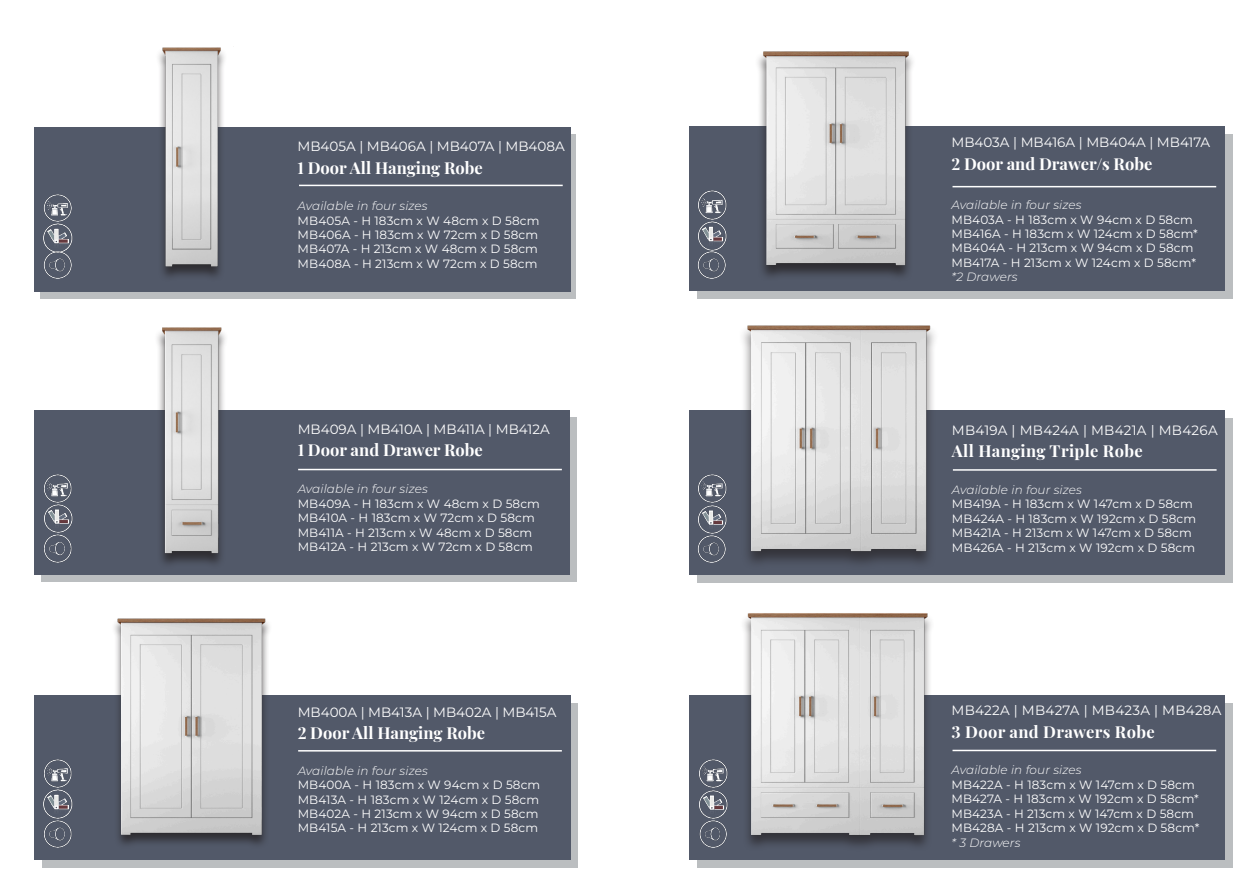
<style>
.page{position:relative;width:1259px;height:893px;background:#fff}
.page>*{position:absolute;margin:0;border:0;box-sizing:border-box;transform-origin:0 0}
.Product_Titles{font:700 16.5px "Playfair Display";color:#fff}
.Product_Titles-2{font:700 16.5px "Playfair Display";letter-spacing:.02em;color:#fff}
.Product_Titles-3{font:13.5px "Montserrat";color:#fff}
.Product_Titles-4{font:13.5px "Montserrat";letter-spacing:.02em;color:#fff}
.Desc__Monsterrat{font:12px/14.4px "Montserrat";letter-spacing:.01em;color:#fff}
.s1{font-weight:300;font-style:italic}
</style>
<div class="page">
<svg style="left:697px;top:703px;width:535px;height:164px;background:#aeb1b5"></svg>
<div style="left:689px;top:695px;width:535px;height:164px;background:#525969"></div>
<svg style="left:697px;top:418px;width:535px;height:164px;background:#aeb1b5"></svg>
<div style="left:689px;top:410px;width:535px;height:164px;background:#525969"></div>
<div style="left:697px;top:135px;width:535px;height:164px;background:#bbbec0"></div>
<div style="left:689px;top:127px;width:535px;height:164px;background:#525969"></div>
<img style="left:714px;top:51px;width:239px;height:226px">
<svg style="left:40px;top:135px;width:536px;height:164px;background:#adb0b4"></svg>
<div style="left:34px;top:127px;width:536px;height:164px;background:#525969"></div>
<svg style="left:41px;top:418px;width:536px;height:164px;background:#b0b4b7"></svg>
<div style="left:34px;top:410px;width:536px;height:164px;background:#525969"></div>
<svg style="left:42px;top:703px;width:535px;height:164px;background:#adb1b4"></svg>
<div style="left:34px;top:695px;width:536px;height:164px;background:#525969"></div>
<div style="left:111px;top:618px;width:161px;height:231px;background:#231f20;opacity:.75"></div>
<img style="left:111px;top:618px;width:161px;height:221px">
<div style="left:154px;top:328px;width:75px;height:241px;background:#231f20;opacity:.75"></div>
<img style="left:154px;top:327px;width:75px;height:233px">
<div style="left:155px;top:48px;width:82px;height:234px;background:#231f20;opacity:.75"></div>
<img style="left:155px;top:47px;width:78px;height:227px">
<img style="left:43px;top:194px;width:30px;height:57px">
<hr style="left:299px;top:185px;width:264px;height:1px;background:#fff">
<div style="left:737px;top:324px;width:202px;height:246px;background:#4f5665"></div>
<img style="left:737px;top:324px;width:216px;height:237px">
<div style="left:739px;top:614px;width:196px;height:237px;background:#231f20;opacity:.65"></div>
<img style="left:739px;top:613px;width:219px;height:226px">
<hr style="left:298px;top:469px;width:264px;height:1px;background:#fff">
<img style="left:44px;top:251px;width:28px;height:28px">
<img style="left:44px;top:474px;width:29px;height:88px">
<img style="left:43px;top:759px;width:30px;height:89px">
<hr style="left:298px;top:750px;width:264px;height:2px;background:#fff">
<hr style="left:952px;top:186px;width:264px;height:1px;background:#fff">
<img style="left:698px;top:190px;width:32px;height:60px">
<img style="left:698px;top:251px;width:30px;height:28px">
<hr style="left:953px;top:469px;width:263px;height:2px;background:#fff">
<img style="left:698px;top:474px;width:29px;height:60px">
<img style="left:698px;top:535px;width:28px;height:27px">
<hr style="left:952px;top:750px;width:264px;height:1px;background:#fff">
<img style="left:699px;top:759px;width:29px;height:60px">
<img style="left:699px;top:820px;width:28px;height:27px">
<p class="Product_Titles-3" style="left:297px;top:137px;width:269px">MB405A | MB406A | MB407A | MB408A</p>
<p class="Product_Titles" style="left:297px;top:154px;width:187px">1 Door All Hanging Robe</p>
<p class="Desc__Monsterrat" style="left:298px;top:198px;width:243px"><span class="s1">Available in four sizes<br></span>MB405A - H 183cm x W 48cm x D 58cm<br>MB406A - H 183cm x W 72cm x D 58cm<br>MB407A - H 213cm x W 48cm x D 58cm<br>MB408A - H 213cm x W 72cm x D 58cm</p>
<p class="Product_Titles-3" style="left:298px;top:420px;width:253px">MB409A | MB410A | MB411A | MB412A</p>
<p class="Product_Titles" style="left:298px;top:437px;width:187px">1 Door and Drawer Robe</p>
<p class="Desc__Monsterrat" style="left:298px;top:481px;width:244px"><span class="s1">Available in four sizes<br></span>MB409A - H 183cm x W 48cm x D 58cm<br>MB410A - H 183cm x W 72cm x D 58cm<br>MB411A - H 213cm x W 48cm x D 58cm<br>MB412A - H 213cm x W 72cm x D 58cm</p>
<p class="Product_Titles-3" style="left:298px;top:703px;width:260px">MB400A | MB413A | MB402A | MB415A</p>
<p class="Product_Titles" style="left:298px;top:720px;width:189px">2 Door All Hanging Robe</p>
<p class="Desc__Monsterrat" style="left:298px;top:763px;width:244px"><span class="s1">Available in four sizes<br></span>MB400A - H 183cm x W 94cm x D 58cm<br>MB413A - H 183cm x W 124cm x D 58cm<br>MB402A - H 213cm x W 94cm x D 58cm<br>MB415A - H 213cm x W 124cm x D 58cm</p>
<p class="Product_Titles-3" style="left:951px;top:133px;width:260px">MB403A | MB416A | MB404A | MB417A</p>
<p class="Product_Titles" style="left:951px;top:150px;width:202px">2 Door and Drawer/s Robe</p>
<p class="Desc__Monsterrat" style="left:951px;top:197px;width:248px"><span class="s1">Available in four sizes<br></span>MB403A - H 183cm x W 94cm x D 58cm<br>MB416A - H 183cm x W 124cm x D 58cm*<br>MB404A - H 213cm x W 94cm x D 58cm<br>MB417A - H 213cm x W 124cm x D 58cm* <span class="s1">*2 Drawers</span></p>
<p class="Product_Titles-4" style="left:952px;top:421px;width:267px">MB419A | MB424A | MB421A | MB426A</p>
<p class="Product_Titles-2" style="left:952px;top:438px;width:192px">All Hanging Triple Robe</p>
<p class="Desc__Monsterrat" style="left:952px;top:482px;width:246px"><span class="s1">Available in four sizes<br></span>MB419A - H 183cm x W 147cm x D 58cm<br>MB424A - H 183cm x W 192cm x D 58cm<br>MB421A - H 213cm x W 147cm x D 58cm<br>MB426A - H 213cm x W 192cm x D 58cm</p>
<p class="Product_Titles-4" style="left:951px;top:701px;width:271px">MB422A | MB427A | MB423A | MB428A</p>
<p class="Product_Titles-2" style="left:951px;top:719px;width:205px">3 Door and Drawers Robe</p>
<p class="Desc__Monsterrat" style="left:951px;top:763px;width:249px"><span class="s1">Available in four sizes<br></span>MB422A - H 183cm x W 147cm x D 58cm<br>MB427A - H 183cm x W 192cm x D 58cm*<br>MB423A - H 213cm x W 147cm x D 58cm<br>MB428A - H 213cm x W 192cm x D 58cm* <span class="s1">* 3 Drawers</span></p>
</div>
